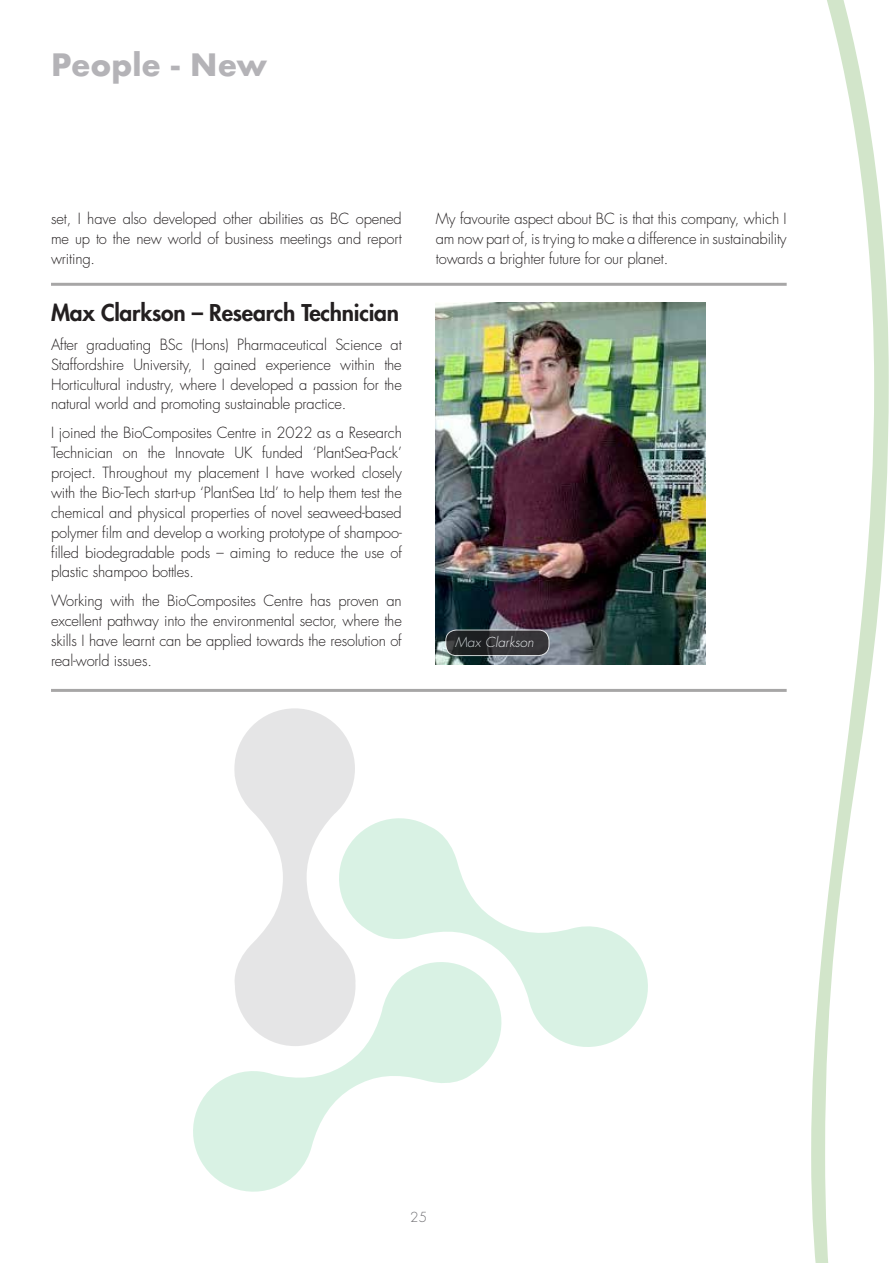
<style>
.page{position:relative;width:893px;height:1263px;background:#fff}
.page>*{position:absolute;margin:0;border:0;box-sizing:border-box;transform-origin:0 0}
.t1{font:700 30px "Futura";color:#b4b3b7}
.t2{font:800 22.5px "Futura";letter-spacing:-.01em;color:#231f20}
.t3{font:300 15px/19.8px "Futura";letter-spacing:-.01em;color:#231f20;text-align:justify}
.t4{font:italic 300 13.5px "Futura";color:#fff}
.t5{font:300 13.5px "Futura";color:#717074}
</style>
<div class="page">
<svg style="left:811px;top:0;width:78px;height:1263px"></svg>
<hr style="left:51px;top:283px;width:736px;height:3px;background:#231f20">
<hr style="left:51px;top:689px;width:736px;height:3px;background:#231f20">
<svg style="left:356px;top:818px;width:292px;height:229px"></svg>
<svg style="left:193px;top:953px;width:317px;height:239px"></svg>
<svg style="left:230px;top:708px;width:126px;height:338px"></svg>
<img style="left:436px;top:303px;width:270px;height:361px">
<svg style="left:446px;top:630px;width:103px;height:25px;background:#2e2e31"></svg>
<div style="left:445px;top:630px;width:104px;height:26px;border:1px solid #fff;border-radius:10px"></div>
<h1 class="t1" style="left:51px;top:43px;width:218px">People - New</h1>
<p class="t3" style="left:51px;top:209px;width:352px">set, I have also developed other abilities as BC opened me up to the new world of business meetings and report writing.</p>
<p class="t3" style="left:436px;top:209px;width:352px">My favourite aspect about BC is that this company, which I am now part of, is trying to make a difference in sustainability towards a brighter future for our planet.</p>
<h2 class="t2" style="left:51px;top:298px;width:350px">Max Clarkson – Research Technician</h2>
<p class="t3" style="left:51px;top:335px;width:352px">After graduating BSc (Hons) Pharmaceutical Science at Staffordshire University, I gained experience within the Horticultural industry, where I developed a passion for the natural world and promoting sustainable practice.</p>
<p class="t3" style="left:51px;top:423px;width:352px">I joined the BioComposites Centre in 2022 as a Research Technician on the Innovate UK funded ‘PlantSea-Pack’ project. Throughout my placement I have worked closely with the Bio-Tech start-up ‘PlantSea Ltd’ to help them test the chemical and physical properties of novel seaweed-based polymer film and develop a working prototype of shampoo&shy;filled biodegradable pods – aiming to reduce the use of plastic shampoo bottles.</p>
<p class="t3" style="left:51px;top:591px;width:352px">Working with the BioComposites Centre has proven an excellent pathway into the environmental sector, where the skills I have learnt can be applied towards the resolution of real-world issues.</p>
<p class="t4" style="left:455px;top:633px;width:80px">Max Clarkson</p>
<p class="t5" style="left:410px;top:1208px;width:18px">25</p>
</div>
